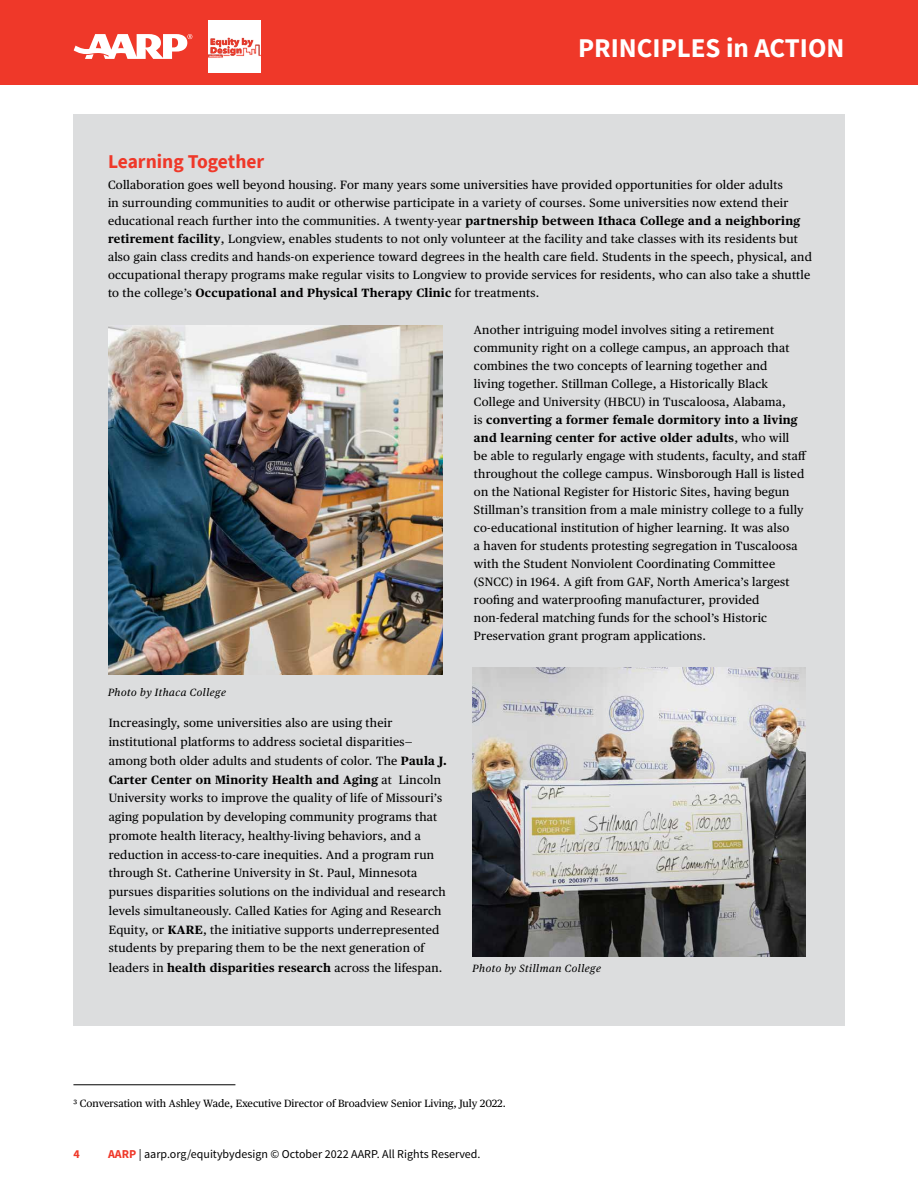
<style>
.page{position:relative;width:918px;height:1188px;background:#fff}
.page>*{position:absolute;margin:0;border:0;box-sizing:border-box;transform-origin:0 0}
.t1{font:700 27px "Source Sans Pro";color:#fff}
.t2{font:700 19.5px "Source Sans Pro";color:#ef3829}
.t3{font:12px/18px "Publico Text";letter-spacing:.02em;color:#000}
.t4{font:12px "Source Sans Pro";color:#000}
.t5{font:700 12px "Source Sans Pro";color:#ef3829}
.t6{font:10.5px "Publico Text";color:#000}
.t7{font:italic 10.5px "Publico Text";letter-spacing:.05em;color:#000}
.s1{font-weight:700}
.s2{font-weight:700;color:#ef3829}
</style>
<div class="page">
<div style="left:0;top:0;width:918px;height:85px;background:#ef3829"></div>
<svg style="left:74px;top:34px;width:118px;height:25px"></svg>
<img style="left:209px;top:21px;width:52px;height:51px">
<div style="left:73px;top:115px;width:772px;height:911px;background:#dcddde"></div>
<hr style="left:73px;top:1085px;width:162px;height:1px;background:#000">
<img style="left:108px;top:326px;width:335px;height:349px">
<img style="left:473px;top:668px;width:332px;height:288px">
<h1 class="t1" style="left:578px;top:29px;width:268px">PRINCIPLES in ACTION</h1>
<h2 class="t2" style="left:108px;top:148px;width:158px">Learning Together</h2>
<p class="t3" style="left:108px;top:175px;width:705px">Collaboration goes well beyond housing. For many years some universities have provided opportunities for older adults<br>in surrounding communities to audit or otherwise participate in a variety of courses. Some universities now extend their educational reach further into the communities. A twenty-year <span class="s1">partnership between Ithaca College and a neighboring retirement facility</span>, Longview, enables students to not only volunteer at the facility and take classes with its residents but also gain class credits and hands-on experience toward degrees in the health care field. Students in the speech, physical, and occupational therapy programs make regular visits to Longview to provide services for residents, who can also take a shuttle to the college’s <span class="s1">Occupational and Physical Therapy Clinic</span> for treatments.</p>
<p class="t7" style="left:108px;top:684px;width:119px">Photo by Ithaca College</p>
<p class="t3" style="left:109px;top:713px;width:340px;line-height:18.8px">Increasingly, some universities also are using their institutional platforms to address societal disparities— among both older adults and students of color. The <span class="s1">Paula J.<br>Carter Center on Minority Health and Aging</span> at Lincoln University works to improve the quality of life of Missouri’s aging population by developing community programs that promote health literacy, healthy-living behaviors, and a reduction in access-to-care inequities. And a program run through St. Catherine University in St. Paul, Minnesota pursues disparities solutions on the individual and research levels simultaneously. Called Katies for Aging and Research Equity, or <span class="s1">KARE</span>, the initiative supports underrepresented students by preparing them to be the next generation of leaders in <span class="s1">health disparities research</span> across the lifespan.</p>
<p class="t3" style="left:474px;top:321px;width:334px">Another intriguing model involves siting a retirement community right on a college campus, an approach that combines the two concepts of learning together and<br>living together. Stillman College, a Historically Black College and University (HBCU) in Tuscaloosa, Alabama,<br>is <span class="s1">converting a former female dormitory into a living and learning center for active older adults</span>, who will<br>be able to regularly engage with students, faculty, and staff throughout the college campus. Winsborough Hall is listed on the National Register for Historic Sites, having begun Stillman’s transition from a male ministry college to a fully co-educational institution of higher learning. It was also<br>a haven for students protesting segregation in Tuscaloosa with the Student Nonviolent Coordinating Committee (SNCC) in 1964. A gift from GAF, North America’s largest roofing and waterproofing manufacturer, provided non-federal matching funds for the school’s Historic Preservation grant program applications.</p>
<p class="t7" style="left:472px;top:961px;width:130px">Photo by Stillman College</p>
<p class="t6" style="left:73px;top:1095px;width:434px">3 Conversation with Ashley Wade, Executive Director of Broadview Senior Living, July 2022.</p>
<p class="t5" style="left:74px;top:1146px;width:8px">4</p>
<p class="t4" style="left:108px;top:1147px;width:374px"><span class="s2">AARP</span> | aarp.org/equitybydesign © October 2022 AARP. All Rights Reserved.</p>
</div>
